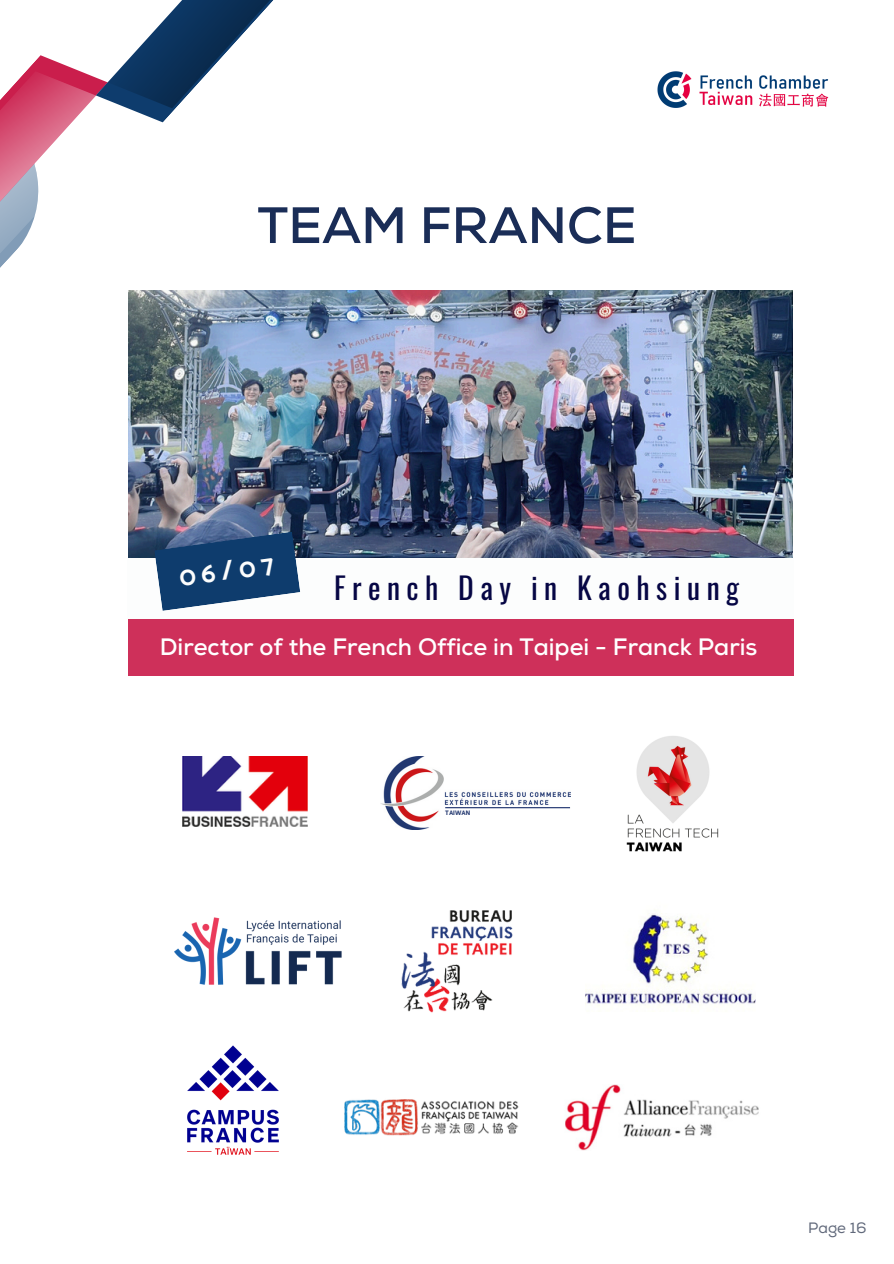
<style>
.page{position:relative;width:894px;height:1264px;background:#fff}
.page>*{position:absolute;margin:0;border:0;box-sizing:border-box;transform-origin:0 0}
.t1{font:700 51px "Nexa";color:#1a2d57}
.t2{font:29.55px "Oswald";letter-spacing:.22em;color:#060644}
.t3{font:700 26.85px "Catamaran";color:#fcfdfd}
.t4{font:700 23.7px "Nexa";color:#fff}
.t5{font:15px "Nexa";color:#61697b}
.t6{font:800 6.3px "Be Vietnam";color:#2b3f75}
</style>
<div class="page">
<svg style="left:0;top:0;width:274px;height:268px"></svg>
<img style="left:128px;top:290px;width:664px;height:268px">
<div style="left:128px;top:558px;width:665px;height:117px;background:#ce305a"></div>
<div style="left:127px;top:558px;width:666px;height:60px;background:#fcfdfd"></div>
<svg style="left:154px;top:531px;width:146px;height:80px;background:#375c84"></svg>
<img style="left:626px;top:736px;width:93px;height:116px">
<img style="left:187px;top:1045px;width:92px;height:110px">
<img style="left:174px;top:917px;width:168px;height:68px">
<img style="left:182px;top:756px;width:125px;height:70px">
<img style="left:565px;top:1084px;width:194px;height:66px">
<img style="left:344px;top:1099px;width:175px;height:37px">
<img style="left:585px;top:913px;width:170px;height:95px">
<img style="left:401px;top:910px;width:112px;height:103px">
<img style="left:381px;top:756px;width:189px;height:73px">
<hr style="left:445px;top:807px;width:125px;height:1px;background:#182d6a">
<img style="left:657px;top:71px;width:172px;height:37px">
<h2 class="t1" style="left:257px;top:195px;width:380px">TEAM FRANCE</h2>
<p class="t3" style="left:177px;top:561px;width:97px;rotate:-8deg">06/07</p>
<h3 class="t2" style="left:334px;top:565px;width:406px">French Day in Kaohsiung</h3>
<p class="t4" style="left:160px;top:633px;width:599px">Director of the French Office in Taipei - Franck Paris</p>
<h3 class="t6" style="left:445px;top:807px;width:26px">TAIWAN</h3>
<p class="t5" style="left:808px;top:1218px;width:60px">Page 16</p>
</div>
